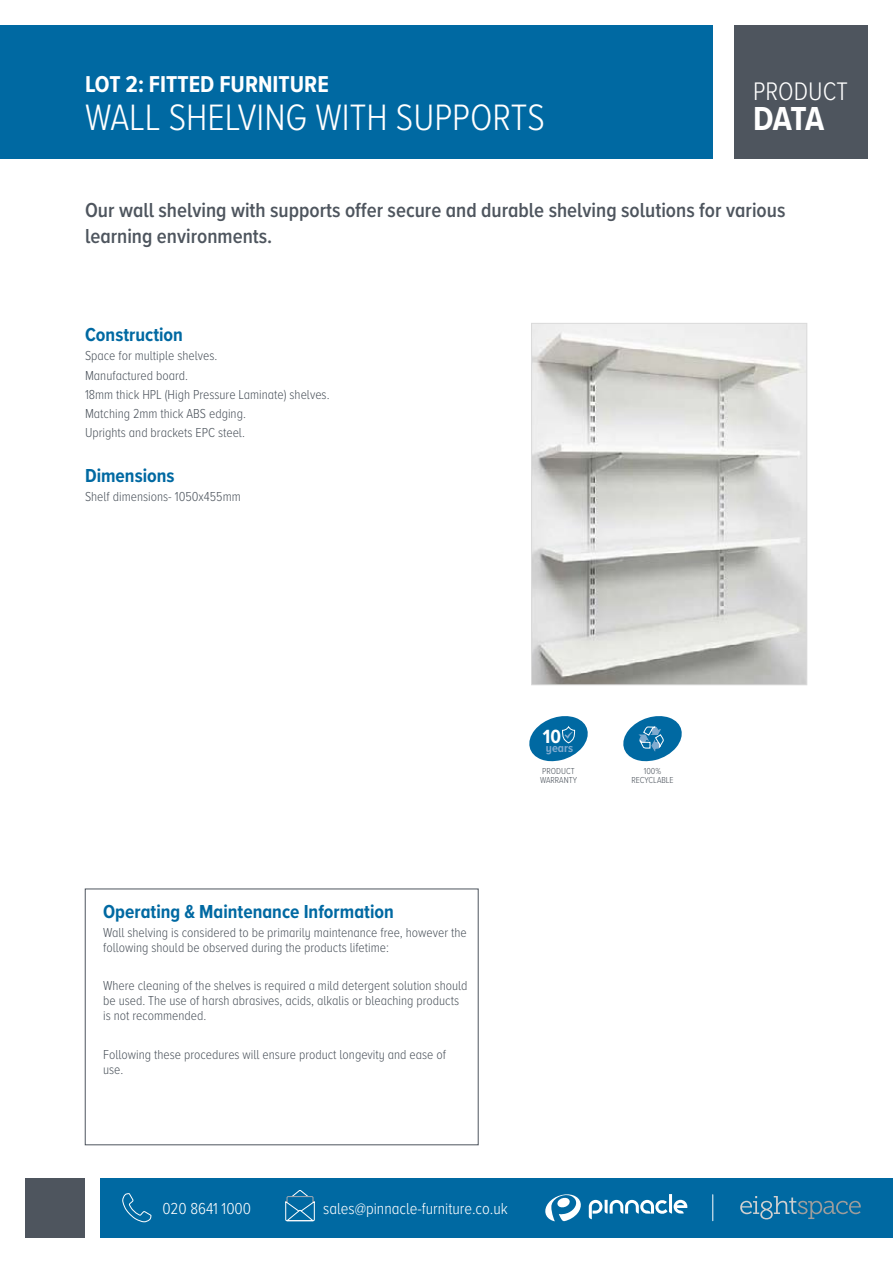
<style>
.page{position:relative;width:893px;height:1263px;background:#fff}
.page>*{position:absolute;margin:0;border:0;box-sizing:border-box;transform-origin:0 0}
.t1{font:300 38.1px "Proxima Nova A Cond";color:#fff}
.t2{font:700 34.5px "Proxima Nova A Cond";color:#fff}
.t3{font:300 26.25px "Proxima Nova A Cond";color:#fff}
.t4{font:700 23.85px "Proxima Nova A Cond";color:#fff}
.t5{font:600 21px/25.5px "Proxima Nova A Cond";color:#4e555e}
.t6{font:700 19.8px "Proxima Nova A Cond";color:#fff}
.t7{font:700 19.5px "Proxima Nova A Cond";color:#0069a2}
.t8{font:300 16.5px "Proxima Nova A Cond";color:#fff}
.t9{font:300 13.5px/19.2px "Proxima Nova A Cond";color:#4e555e}
.t10{font:700 12.3px "Proxima Nova A Cond";color:#80abd0}
.t11{font:300 9px/9px "Proxima Nova A Cond";color:#4e555e}
</style>
<div class="page">
<svg style="left:623px;top:716px;width:59px;height:46px"></svg>
<svg style="left:529px;top:716px;width:59px;height:46px"></svg>
<div style="left:733px;top:26px;width:134px;height:133px;background:#4e555e"></div>
<div style="left:26px;top:1178px;width:59px;height:59px;background:#4e555e"></div>
<div style="left:0;top:26px;width:712px;height:133px;background:#0069a2"></div>
<div style="left:101px;top:1178px;width:792px;height:59px;background:#0069a2"></div>
<svg style="left:122px;top:1193px;width:30px;height:29px"></svg>
<svg style="left:285px;top:1190px;width:30px;height:31px"></svg>
<svg style="left:545px;top:1194px;width:36px;height:27px"></svg>
<svg style="left:589px;top:1194px;width:98px;height:25px"></svg>
<svg style="left:740px;top:1196px;width:121px;height:23px"></svg>
<svg style="left:712px;top:1195px;width:1px;height:26px"></svg>
<div style="left:85px;top:889px;width:393px;height:256px;border:1px solid #4e555e"></div>
<img style="left:533px;top:325px;width:272px;height:358px">
<div style="left:531px;top:323px;width:276px;height:362px;border:1px solid #dadada"></div>
<h3 class="t4" style="left:85px;top:66px;width:245px">LOT 2: FITTED FURNITURE</h3>
<h1 class="t1" style="left:85px;top:89px;width:461px">WALL SHELVING WITH SUPPORTS</h1>
<h3 class="t3" style="left:753px;top:72px;width:96px">PRODUCT</h3>
<h2 class="t2" style="left:753px;top:93px;width:73px">DATA</h2>
<h3 class="t5" style="left:85px;top:197px;width:702px">Our wall shelving with supports offer secure and durable shelving solutions for various learning environments.</h3>
<h3 class="t7" style="left:85px;top:320px;width:99px">Construction</h3>
<p class="t9" style="left:85px;top:346px;width:246px">Space for multiple shelves.<br>Manufactured board.<br>18mm thick HPL (High Pressure Laminate) shelves.<br>Matching 2mm thick ABS edging.<br>Uprights and brackets EPC steel.</p>
<h3 class="t7" style="left:85px;top:461px;width:91px">Dimensions</h3>
<p class="t9" style="left:85px;top:487px;width:157px">Shelf dimensions- 1050x455mm</p>
<h3 class="t7" style="left:103px;top:897px;width:292px">Operating &amp; Maintenance Information</h3>
<p class="t9" style="left:103px;top:924px;width:365px;line-height:15px">Wall shelving is considered to be primarily maintenance free, however the following should be observed during the products lifetime:</p>
<p class="t9" style="left:103px;top:978px;width:366px;line-height:15px">Where cleaning of the shelves is required a mild detergent solution should be used. The use of harsh abrasives, acids, alkalis or bleaching products is not recommended.</p>
<p class="t9" style="left:103px;top:1046px;width:344px;line-height:15px">Following these procedures will ensure product longevity and ease of use.</p>
<h3 class="t6" style="left:543px;top:722px;width:20px">10</h3>
<p class="t10" style="left:546px;top:739px;width:29px">years</p>
<p class="t11" style="left:540px;top:766px;width:38px">PRODUCT<br>WARRANTY</p>
<p class="t11" style="left:631px;top:766px;width:44px;text-align:center">100%<br>RECYCLABLE</p>
<p class="t8" style="left:162px;top:1196px;width:90px">020 8641 1000</p>
<p class="t8" style="left:323px;top:1196px;width:186px">sales@pinnacle-furniture.co.uk</p>
</div>
